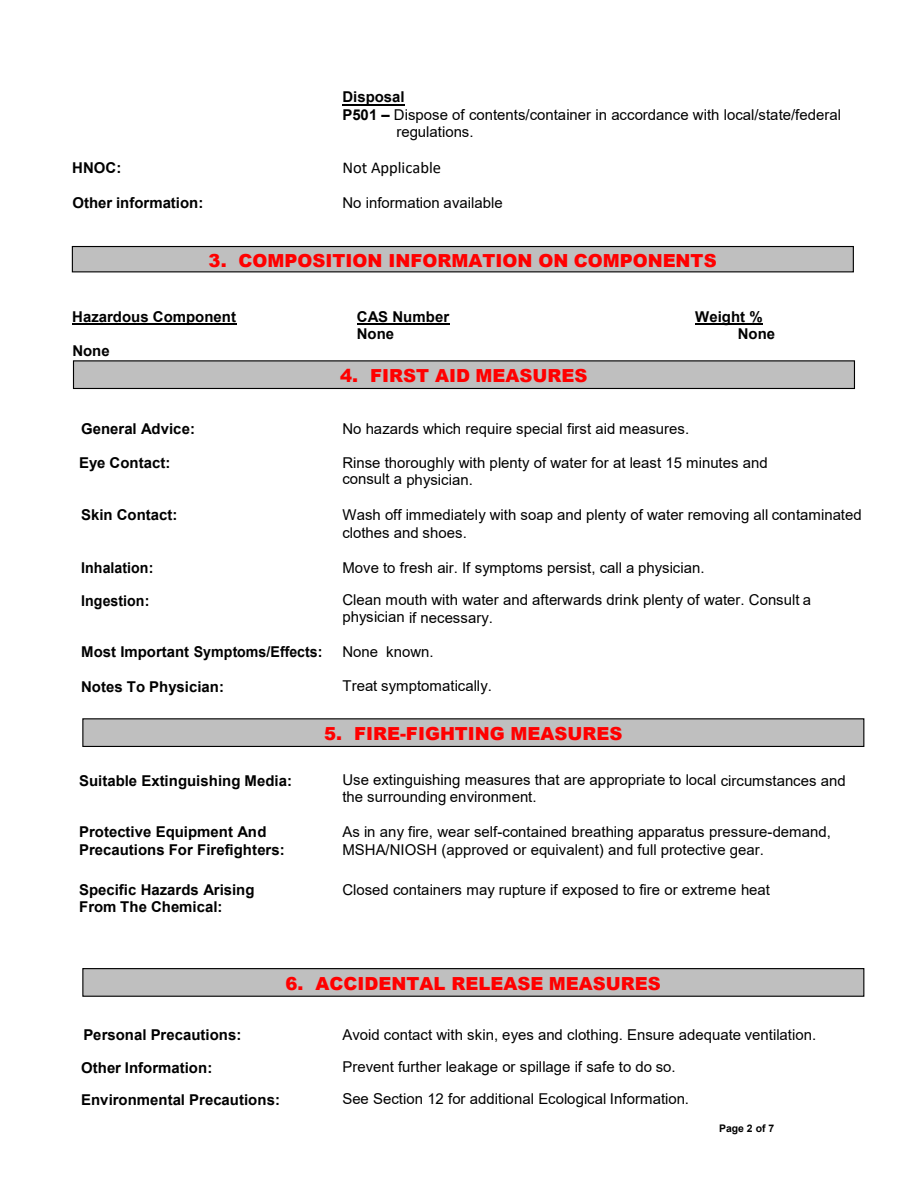
<style>
.page{position:relative;width:918px;height:1188px;background:#fff}
.page>*{position:absolute;margin:0;border:0;box-sizing:border-box;transform-origin:0 0}
.t1{font:900 18px "Arial";color:#f00}
.t2{font:16.5px "Calibri";color:#000}
.t3{font:15px/17.4px "Arial";color:#000}
.t4{font:700 15px/17.2px "Arial";color:#000}
.t5{font:700 15px "Arial";color:#000;scale:.95 1}
.t6{font:700 10.5px "Arial";letter-spacing:-.005em;color:#000}
.s1{font-weight:700}
</style>
<div class="page">
<hr style="left:342px;top:104px;width:63px;height:1px;background:#000">
<hr style="left:72px;top:323px;width:165px;height:2px;background:#000">
<hr style="left:357px;top:323px;width:92px;height:2px;background:#000">
<hr style="left:695px;top:323px;width:68px;height:2px;background:#000">
<div style="left:72px;top:246px;width:782px;height:26px;background:#bfbfbf;border:1px solid #000"></div>
<div style="left:73px;top:360px;width:782px;height:29px;background:#bfbfbf;border:1px solid #000"></div>
<div style="left:82px;top:718px;width:782px;height:29px;background:#bfbfbf;border:1px solid #000"></div>
<div style="left:82px;top:968px;width:782px;height:29px;background:#bfbfbf;border:1px solid #000"></div>
<p class="t4" style="left:342px;top:89px;width:64px">Disposal</p>
<p class="t3" style="left:342px;top:105px;width:500px"><span class="s1">P501 –</span> Dispose of contents/container in accordance with local/state/federal</p>
<p class="t3" style="left:396px;top:123px;width:79px">regulations.</p>
<p class="t4" style="left:72px;top:159px;width:51px">HNOC:</p>
<p class="t2" style="left:342px;top:156px;width:100px">Not Applicable</p>
<p class="t4" style="left:72px;top:195px;width:133px">Other information:</p>
<p class="t3" style="left:342px;top:194px;width:162px">No information available</p>
<p class="t1" style="left:209px;top:248px;width:510px">3. COMPOSITION INFORMATION ON COMPONENTS</p>
<p class="t4" style="left:72px;top:308px;width:165px">Hazardous Component</p>
<p class="t4" style="left:72px;top:343px;width:39px">None</p>
<p class="t4" style="left:357px;top:308px;width:94px">CAS Number<br>None</p>
<p class="t4" style="left:738px;top:308px;width:39px;text-indent:-42px">Weight %<br>None</p>
<p class="t1" style="left:340px;top:362px;width:249px">4. FIRST AID MEASURES</p>
<p class="t4" style="left:81px;top:421px;width:115px">General Advice:</p>
<p class="t3" style="left:342px;top:420px;width:348px">No hazards which require special first aid measures.</p>
<p class="t4" style="left:79px;top:455px;width:93px">Eye Contact:</p>
<p class="t3" style="left:342px;top:453px;width:427px">Rinse thoroughly with plenty of water for at least 15 minutes and consult a physician.</p>
<p class="t4" style="left:81px;top:507px;width:98px">Skin Contact:</p>
<p class="t3" style="left:342px;top:505px;width:521px;line-height:18.6px">Wash off immediately with soap and plenty of water removing all contaminated clothes and shoes.</p>
<p class="t5" style="left:81px;top:558px;width:78px">Inhalation:</p>
<p class="t3" style="left:342px;top:559px;width:364px">Move to fresh air. If symptoms persist, call a physician.</p>
<p class="t5" style="left:81px;top:590px;width:73px">Ingestion:</p>
<p class="t3" style="left:342px;top:591px;width:470px">Clean mouth with water and afterwards drink plenty of water. Consult a physician if necessary.</p>
<p class="t4" style="left:81px;top:643px;width:243px">Most Important Symptoms/Effects:</p>
<p class="t3" style="left:342px;top:643px;width:93px">None known.</p>
<p class="t4" style="left:81px;top:678px;width:144px">Notes To Physician:</p>
<p class="t3" style="left:342px;top:677px;width:151px">Treat symptomatically.</p>
<p class="t1" style="left:324px;top:720px;width:300px">5. FIRE-FIGHTING MEASURES</p>
<p class="t4" style="left:79px;top:772px;width:214px">Suitable Extinguishing Media:</p>
<p class="t3" style="left:342px;top:771px;width:505px">Use extinguishing measures that are appropriate to local circumstances and the surrounding environment.</p>
<p class="t4" style="left:79px;top:824px;width:189px">Protective Equipment And</p>
<p class="t3" style="left:342px;top:823px;width:490px">As in any fire, wear self-contained breathing apparatus pressure-demand,</p>
<p class="t4" style="left:79px;top:841px;width:207px">Precautions For Firefighters:</p>
<p class="t3" style="left:342px;top:841px;width:423px">MSHA/NIOSH (approved or equivalent) and full protective gear.</p>
<p class="t4" style="left:79px;top:881px;width:177px">Specific Hazards Arising</p>
<p class="t3" style="left:342px;top:881px;width:429px">Closed containers may rupture if exposed to fire or extreme heat</p>
<p class="t4" style="left:79px;top:898px;width:145px">From The Chemical:</p>
<p class="t1" style="left:286px;top:970px;width:377px">6. ACCIDENTAL RELEASE MEASURES</p>
<p class="t4" style="left:83px;top:1027px;width:159px">Personal Precautions:</p>
<p class="t3" style="left:342px;top:1026px;width:475px">Avoid contact with skin, eyes and clothing. Ensure adequate ventilation.</p>
<p class="t4" style="left:81px;top:1059px;width:133px">Other Information:</p>
<p class="t3" style="left:342px;top:1058px;width:335px">Prevent further leakage or spillage if safe to do so.</p>
<p class="t4" style="left:81px;top:1091px;width:200px">Environmental Precautions:</p>
<p class="t3" style="left:342px;top:1090px;width:348px">See Section 12 for additional Ecological Information.</p>
<p class="t6" style="left:719px;top:1121px;width:57px">Page 2 of 7</p>
</div>
